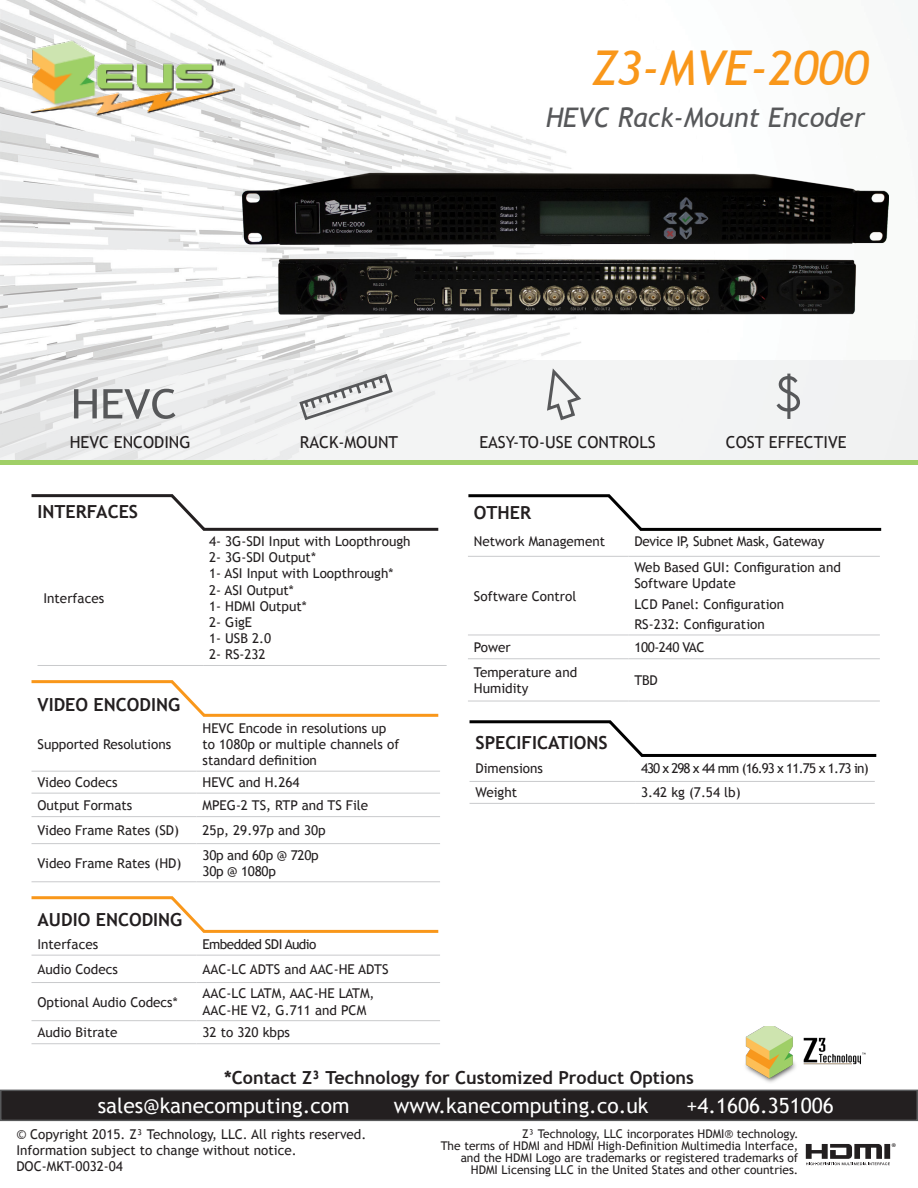
<style>
.page{position:relative;width:918px;height:1188px;background:#fff}
.page>*{position:absolute;margin:0;border:0;box-sizing:border-box;transform-origin:0 0}
.t1{font:italic 48px "Trebuchet MS";color:#f9971a}
.t2{font:italic 27px "Trebuchet MS";color:#57585a}
.t3{font:21px "Trebuchet MS";color:#fff}
.t4{font:700 18px "Trebuchet MS";color:#231f20}
.t5{font:16.5px "Trebuchet MS";color:#231f20}
.t6{font:13.5px/16.2px "Trebuchet MS";color:#231f20}
.t7{font:13.5px "Trebuchet MS";letter-spacing:-.02em;color:#231f20}
.t8{font:13.5px "Trebuchet MS";letter-spacing:-.07em;color:#231f20}
.t9{font:13.5px "Trebuchet MS";letter-spacing:-.04em;color:#231f20}
.t10{font:13.5px "Trebuchet MS";letter-spacing:-.03em;color:#231f20}
.t11{font:12px/12px "Trebuchet MS";color:#231f20;text-align:right}
.t12{font:11.25px "Myriad Pro";color:#231f20}
</style>
<div class="page">
<img style="left:0;top:1px;width:918px;height:360px">
<svg style="left:0;top:361px;width:918px;height:100px;fill:#f2f3f4"></svg>
<img style="left:745px;top:1027px;width:121px;height:56px">
<svg style="left:31px;top:896px;width:408px;height:37px"></svg>
<hr style="left:32px;top:982px;width:165px;height:1px;background:#c9cacc">
<hr style="left:197px;top:982px;width:243px;height:1px;background:#c9cacc">
<hr style="left:32px;top:1020px;width:165px;height:1px;background:#c9cacc">
<hr style="left:197px;top:1020px;width:243px;height:1px;background:#c9cacc">
<hr style="left:32px;top:1043px;width:165px;height:1px;background:#c9cacc">
<hr style="left:197px;top:1043px;width:243px;height:1px;background:#c9cacc">
<hr style="left:32px;top:955px;width:165px;height:1px;background:#c9cacc">
<hr style="left:197px;top:955px;width:243px;height:1px;background:#c9cacc">
<hr style="left:32px;top:771px;width:165px;height:1px;background:#c9cacc">
<hr style="left:197px;top:771px;width:243px;height:1px;background:#c9cacc">
<hr style="left:32px;top:793px;width:165px;height:1px;background:#c9cacc">
<hr style="left:197px;top:793px;width:243px;height:1px;background:#c9cacc">
<hr style="left:32px;top:816px;width:165px;height:1px;background:#c9cacc">
<hr style="left:197px;top:816px;width:243px;height:1px;background:#c9cacc">
<hr style="left:32px;top:843px;width:165px;height:1px;background:#c9cacc">
<hr style="left:197px;top:843px;width:243px;height:1px;background:#c9cacc">
<hr style="left:32px;top:881px;width:165px;height:1px;background:#c9cacc">
<hr style="left:197px;top:881px;width:243px;height:1px;background:#c9cacc">
<hr style="left:38px;top:665px;width:165px;height:1px;background:#c9cacc">
<hr style="left:203px;top:665px;width:244px;height:1px;background:#c9cacc">
<hr style="left:468px;top:556px;width:160px;height:1px;background:#c9cacc">
<hr style="left:628px;top:556px;width:252px;height:1px;background:#c9cacc">
<hr style="left:468px;top:635px;width:160px;height:1px;background:#c9cacc">
<hr style="left:628px;top:635px;width:252px;height:1px;background:#c9cacc">
<hr style="left:468px;top:658px;width:160px;height:1px;background:#c9cacc">
<hr style="left:628px;top:658px;width:252px;height:1px;background:#c9cacc">
<hr style="left:468px;top:701px;width:160px;height:1px;background:#c9cacc">
<hr style="left:628px;top:701px;width:252px;height:1px;background:#c9cacc">
<div style="left:1px;top:1090px;width:916px;height:30px;background:#231f20"></div>
<div style="left:0;top:1090px;width:918px;height:31px;border:2px solid #57585a"></div>
<div style="left:361px;top:1103px;width:12px;height:11px;border:2px solid #231f20;border-radius:50%"></div>
<hr style="left:0;top:461px;width:918px;height:4px;background:#a0cf67">
<hr style="left:470px;top:781px;width:165px;height:1px;background:#c9cacc">
<hr style="left:635px;top:781px;width:240px;height:1px;background:#c9cacc">
<hr style="left:470px;top:803px;width:165px;height:1px;background:#c9cacc">
<hr style="left:635px;top:803px;width:240px;height:1px;background:#c9cacc">
<svg style="left:31px;top:494px;width:408px;height:37px"></svg>
<svg style="left:469px;top:720px;width:408px;height:37px"></svg>
<svg style="left:468px;top:494px;width:414px;height:37px"></svg>
<svg style="left:806px;top:1144px;width:84px;height:21px"></svg>
<svg style="left:31px;top:680px;width:408px;height:37px"></svg>
<svg style="left:545px;top:365px;width:38px;height:57px"></svg>
<svg style="left:298px;top:372px;width:96px;height:50px"></svg>
<svg style="left:777px;top:374px;width:23px;height:45px"></svg>
<svg style="left:74px;top:389px;width:102px;height:30px"></svg>
<img style="left:240px;top:159px;width:648px;height:170px">
<img style="left:28px;top:38px;width:207px;height:87px">
<p class="t1" style="left:591px;top:40px;width:279px">Z3-MVE-2000</p>
<p class="t2" style="left:546px;top:101px;width:321px">HEVC Rack-Mount Encoder</p>
<p class="t5" style="left:70px;top:432px;width:122px">HEVC ENCODING</p>
<p class="t5" style="left:300px;top:432px;width:100px">RACK-MOUNT</p>
<p class="t5" style="left:479px;top:432px;width:178px">EASY-TO-USE CONTROLS</p>
<p class="t5" style="left:726px;top:432px;width:122px">COST EFFECTIVE</p>
<p class="t4" style="left:38px;top:501px;width:102px">INTERFACES</p>
<p class="t6" style="left:44px;top:590px;width:62px">Interfaces</p>
<p class="t4" style="left:38px;top:694px;width:144px">VIDEO ENCODING</p>
<p class="t6" style="left:38px;top:736px;width:135px">Supported Resolutions</p>
<p class="t6" style="left:209px;top:533px;width:203px">4- 3G-SDI Input with Loopthrough</p>
<p class="t6" style="left:209px;top:550px;width:108px">2- 3G-SDI Output*</p>
<p class="t6" style="left:209px;top:566px;width:186px">1- ASI Input with Loopthrough*</p>
<p class="t6" style="left:209px;top:582px;width:86px">2- ASI Output*</p>
<p class="t6" style="left:209px;top:598px;width:99px">1- HDMI Output*</p>
<p class="t6" style="left:209px;top:614px;width:45px">2- GigE</p>
<p class="t6" style="left:209px;top:631px;width:64px">1- USB 2.0</p>
<p class="t6" style="left:209px;top:647px;width:58px">2- RS-232</p>
<p class="t6" style="left:203px;top:720px;width:198px">HEVC Encode in resolutions up to 1080p or multiple channels of standard definition</p>
<p class="t6" style="left:38px;top:774px;width:82px">Video Codecs</p>
<p class="t6" style="left:203px;top:774px;width:99px">HEVC and H.264</p>
<p class="t6" style="left:38px;top:797px;width:96px">Output Formats</p>
<p class="t6" style="left:203px;top:797px;width:167px">MPEG-2 TS, RTP and TS File</p>
<p class="t6" style="left:38px;top:822px;width:143px">Video Frame Rates (SD)</p>
<p class="t6" style="left:203px;top:822px;width:125px">25p, 29.97p and 30p</p>
<p class="t6" style="left:38px;top:855px;width:145px">Video Frame Rates (HD)</p>
<p class="t7" style="left:203px;top:847px;width:118px">30p and 60p @ 720p</p>
<p class="t7" style="left:203px;top:863px;width:75px">30p @ 1080p</p>
<p class="t4" style="left:38px;top:909px;width:146px">AUDIO ENCODING</p>
<p class="t6" style="left:38px;top:936px;width:62px">Interfaces</p>
<p class="t9" style="left:203px;top:936px;width:115px">Embedded SDI Audio</p>
<p class="t6" style="left:38px;top:961px;width:82px">Audio Codecs</p>
<p class="t6" style="left:203px;top:961px;width:188px">AAC-LC ADTS and AAC-HE ADTS</p>
<p class="t6" style="left:38px;top:994px;width:142px">Optional Audio Codecs*</p>
<p class="t6" style="left:203px;top:986px;width:174px">AAC-LC LATM, AAC-HE LATM,</p>
<p class="t6" style="left:203px;top:1002px;width:165px">AAC-HE V2, G.711 and PCM</p>
<p class="t6" style="left:38px;top:1024px;width:81px">Audio Bitrate</p>
<p class="t6" style="left:203px;top:1024px;width:89px">32 to 320 kbps</p>
<p class="t4" style="left:474px;top:502px;width:59px">OTHER</p>
<p class="t6" style="left:474px;top:533px;width:133px">Network Management</p>
<p class="t7" style="left:634px;top:533px;width:191px">Device IP, Subnet Mask, Gateway</p>
<p class="t6" style="left:474px;top:588px;width:104px">Software Control</p>
<p class="t6" style="left:634px;top:560px;width:208px">Web Based GUI: Configuration and<br>Software Update</p>
<p class="t6" style="left:634px;top:597px;width:151px">LCD Panel: Configuration</p>
<p class="t6" style="left:634px;top:616px;width:132px">RS-232: Configuration</p>
<p class="t6" style="left:474px;top:639px;width:38px">Power</p>
<p class="t10" style="left:634px;top:639px;width:71px">100-240 VAC</p>
<p class="t6" style="left:474px;top:664px;width:105px">Temperature and<br>Humidity</p>
<p class="t6" style="left:634px;top:672px;width:25px">TBD</p>
<p class="t4" style="left:476px;top:731px;width:134px">SPECIFICATIONS</p>
<p class="t6" style="left:476px;top:760px;width:69px">Dimensions</p>
<p class="t8" style="left:641px;top:760px;width:229px">430 x 298 x 44 mm (16.93 x 11.75 x 1.73 in)</p>
<p class="t6" style="left:476px;top:785px;width:43px">Weight</p>
<p class="t6" style="left:641px;top:785px;width:101px">3.42 kg (7.54 lb)</p>
<p class="t4" style="left:224px;top:1066px;width:471px">*Contact Z³ Technology for Customized Product Options</p>
<p class="t3" style="left:98px;top:1093px;width:253px">sales@kanecomputing.com</p>
<p class="t3" style="left:394px;top:1093px;width:256px">www.kanecomputing.co.uk</p>
<p class="t3" style="left:686px;top:1093px;width:149px">+4.1606.351006</p>
<p class="t6" style="left:16px;top:1126px;width:352px">© Copyright 2015. Z³ Technology, LLC. All rights reserved.</p>
<p class="t6" style="left:16px;top:1142px;width:282px">Information subject to change without notice.</p>
<p class="t6" style="left:16px;top:1159px;width:108px">DOC-MKT-0032-04</p>
<p class="t11" style="left:522px;top:1128px;width:278px">Z³ Technology, LLC incorporates HDMI® technology.</p>
<p class="t11" style="left:441px;top:1140px;width:359px">The terms of HDMI and HDMI High-Definition Multimedia Interface, and the HDMI Logo are trademarks or registered trademarks of<br>HDMI Licensing LLC in the United States and other countries.</p>
<p class="t12" style="left:892px;top:1141px;width:6px">®</p>
</div>
